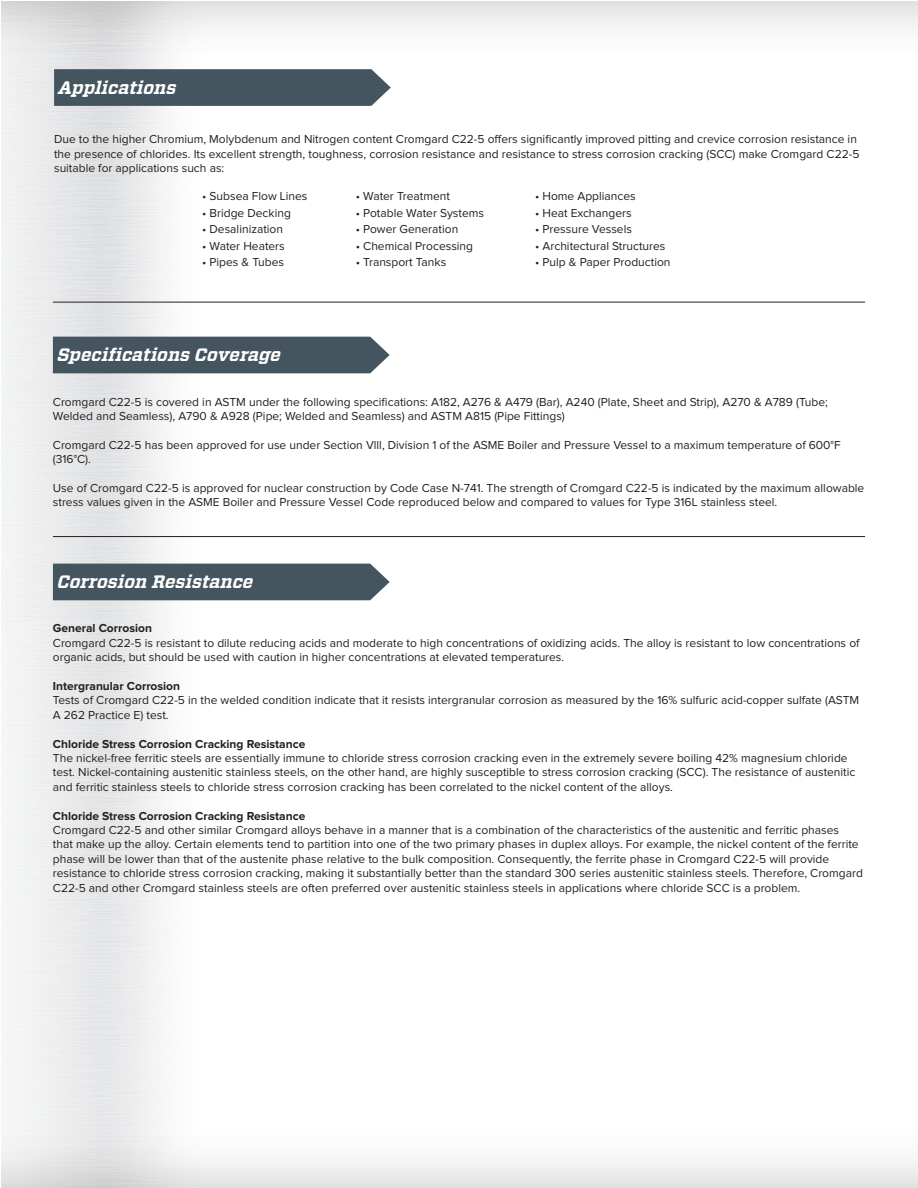
<style>
.page{position:relative;width:918px;height:1188px;background:#fff}
.page>*{position:absolute;margin:0;border:0;box-sizing:border-box;transform-origin:0 0}
.t1{font:italic 700 18px "Vitesse";color:#fff}
.t2{font:12px/14.4px "Proxima Nova";color:#231f20}
.t3{font:700 12px "Proxima Nova";color:#231f20}
</style>
<div class="page">
<svg style="left:54px;top:69px;width:337px;height:37px;background:#4b5b64"></svg>
<hr style="left:53px;top:302px;width:812px;height:1px;background:#231f20">
<hr style="left:53px;top:536px;width:812px;height:1px;background:#231f20">
<div style="left:53px;top:337px;width:337px;height:36px;background:#45555f"></div>
<div style="left:53px;top:564px;width:337px;height:36px;background:#45555f"></div>
<p class="t1" style="left:59px;top:75px;width:119px">Applications</p>
<p class="t2" style="left:54px;top:133px;width:807px">Due to the higher Chromium, Molybdenum and Nitrogen content Cromgard C22-5 offers significantly improved pitting and crevice corrosion resistance in the presence of chlorides. Its excellent strength, toughness, corrosion resistance and resistance to stress corrosion cracking (SCC) make Cromgard C22-5 suitable for applications such as:</p>
<p class="t2" style="left:202px;top:189px;width:107px">• Subsea Flow Lines</p>
<p class="t2" style="left:202px;top:206px;width:90px">• Bridge Decking</p>
<p class="t2" style="left:202px;top:222px;width:82px">• Desalinization</p>
<p class="t2" style="left:202px;top:239px;width:84px">• Water Heaters</p>
<p class="t2" style="left:202px;top:255px;width:83px">• Pipes &amp; Tubes</p>
<p class="t2" style="left:356px;top:189px;width:96px">• Water Treatment</p>
<p class="t2" style="left:356px;top:206px;width:130px">• Potable Water Systems</p>
<p class="t2" style="left:356px;top:222px;width:104px">• Power Generation</p>
<p class="t2" style="left:356px;top:239px;width:119px">• Chemical Processing</p>
<p class="t2" style="left:356px;top:255px;width:92px">• Transport Tanks</p>
<p class="t2" style="left:535px;top:189px;width:102px">• Home Appliances</p>
<p class="t2" style="left:535px;top:206px;width:98px">• Heat Exchangers</p>
<p class="t2" style="left:535px;top:222px;width:98px">• Pressure Vessels</p>
<p class="t2" style="left:535px;top:239px;width:132px">• Architectural Structures</p>
<p class="t2" style="left:535px;top:255px;width:137px">• Pulp &amp; Paper Production</p>
<p class="t1" style="left:57px;top:343px;width:225px">Specifications Coverage</p>
<p class="t2" style="left:53px;top:395px;width:777px">Cromgard C22-5 is covered in ASTM under the following specifications: A182, A276 &amp; A479 (Bar), A240 (Plate, Sheet and Strip), A270 &amp; A789 (Tube;<br>Welded and Seamless), A790 &amp; A928 (Pipe; Welded and Seamless) and ASTM A815 (Pipe Fittings)</p>
<p class="t2" style="left:53px;top:438px;width:789px">Cromgard C22-5 has been approved for use under Section Vlll, Division 1 of the ASME Boiler and Pressure Vessel to a maximum temperature of 600°F (316°C).</p>
<p class="t2" style="left:53px;top:481px;width:813px">Use of Cromgard C22-5 is approved for nuclear construction by Code Case N-741. The strength of Cromgard C22-5 is indicated by the maximum allowable stress values given in the ASME Boiler and Pressure Vessel Code reproduced below and compared to values for Type 316L stainless steel.</p>
<p class="t1" style="left:57px;top:570px;width:197px">Corrosion Resistance</p>
<p class="t3" style="left:53px;top:623px;width:101px">General Corrosion</p>
<p class="t2" style="left:53px;top:636px;width:808px">Cromgard C22-5 is resistant to dilute reducing acids and moderate to high concentrations of oxidizing acids. The alloy is resistant to low concentrations of organic acids, but should be used with caution in higher concentrations at elevated temperatures.</p>
<p class="t3" style="left:53px;top:681px;width:129px">Intergranular Corrosion</p>
<p class="t2" style="left:53px;top:694px;width:808px">Tests of Cromgard C22-5 in the welded condition indicate that it resists intergranular corrosion as measured by the 16% sulfuric acid-copper sulfate (ASTM<br>A 262 Practice E) test.</p>
<p class="t3" style="left:53px;top:738px;width:254px">Chloride Stress Corrosion Cracking Resistance</p>
<p class="t2" style="left:53px;top:751px;width:804px">The nickel-free ferritic steels are essentially immune to chloride stress corrosion cracking even in the extremely severe boiling 42% magnesium chloride test. Nickel-containing austenitic stainless steels, on the other hand, are highly susceptible to stress corrosion cracking (SCC). The resistance of austenitic and ferritic stainless steels to chloride stress corrosion cracking has been correlated to the nickel content of the alloys.</p>
<p class="t3" style="left:53px;top:810px;width:254px">Chloride Stress Corrosion Cracking Resistance</p>
<p class="t2" style="left:53px;top:823px;width:812px">Cromgard C22-5 and other similar Cromgard alloys behave in a manner that is a combination of the characteristics of the austenitic and ferritic phases<br>that make up the alloy. Certain elements tend to partition into one of the two primary phases in duplex alloys. For example, the nickel content of the ferrite phase will be lower than that of the austenite phase relative to the bulk composition. Consequently, the ferrite phase in Cromgard C22-5 will provide resistance to chloride stress corrosion cracking, making it substantially better than the standard 300 series austenitic stainless steels. Therefore, Cromgard C22-5 and other Cromgard stainless steels are often preferred over austenitic stainless steels in applications where chloride SCC is a problem.</p>
</div>
